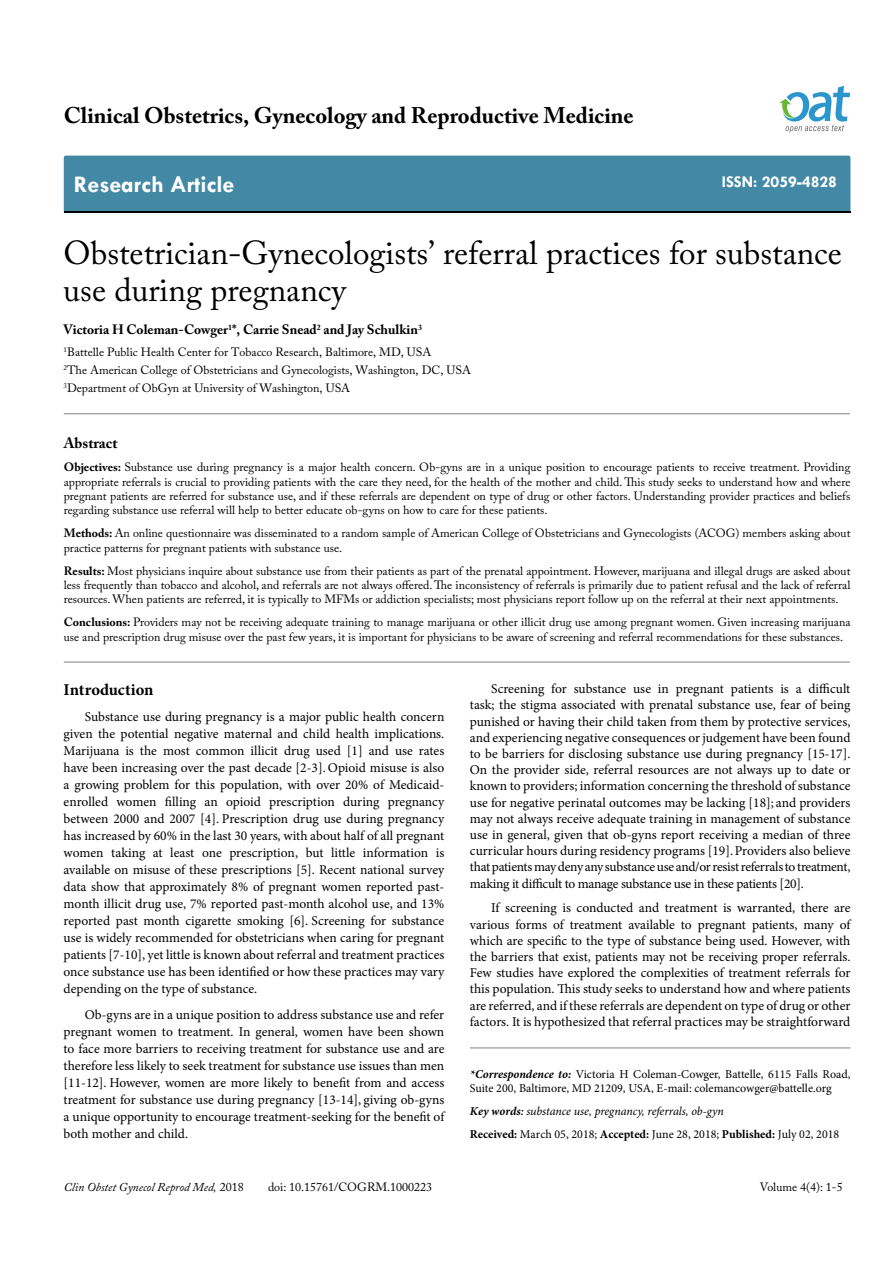
<style>
.page{position:relative;width:893px;height:1263px;background:#fff}
.page>*{position:absolute;margin:0;border:0;box-sizing:border-box;transform-origin:0 0}
.t1{font:33px/37.5px "Adobe Caslon Pro";color:#000}
.t2{font:700 24px "Tw Cen";color:#fff}
.t3{font:700 22.5px "Adobe Caslon Pro";color:#000}
.t4{font:700 16.5px "Tw Cen";color:#fff}
.t5{font:700 16.5px "Minion Pro";letter-spacing:-.005em;color:#000}
.t6{font:700 15px "Adobe Caslon Pro";color:#000}
.t7{font:13.5px/16.2px "Minion Pro";letter-spacing:-.005em;color:#000;text-align:justify}
.t8{font:700 13.5px "Adobe Caslon Pro";color:#000}
.t9{font:12px/14.4px "Adobe Caslon Pro";color:#000}
.t10{font:12px/14.4px "Minion Pro";color:#000}
.t11{font:italic 12px/23px "Minion Pro";letter-spacing:-.005em;color:#000}
.t12{font:italic 12px "Adobe Caslon Pro";color:#000}
.s1{font-weight:700}
.s2{font-weight:700;font-style:italic}
.s3{font-weight:600}
.s4{font-weight:700;font-style:normal}
.s5{font-style:normal}
</style>
<div class="page">
<div style="left:64px;top:156px;width:786px;height:56px;background:#4389a5"></div>
<svg style="left:779px;top:86px;width:71px;height:47px"></svg>
<hr style="left:64px;top:413px;width:786px;height:1px;background:#808285">
<hr style="left:64px;top:662px;width:786px;height:1px;background:#808285">
<hr style="left:470px;top:1048px;width:380px;height:1px;background:#808285">
<h3 class="t3" style="left:64px;top:102px;width:571px">Clinical Obstetrics, Gynecology and Reproductive Medicine</h3>
<h2 class="t2" style="left:74px;top:170px;width:162px">Research Article</h2>
<p class="t4" style="left:722px;top:172px;width:117px">ISSN: 2059-4828</p>
<h1 class="t1" style="left:64px;top:233px;width:780px">Obstetrician-Gynecologists’ referral practices for substance use during pregnancy</h1>
<p class="t8" style="left:64px;top:322px;width:360px">Victoria H Coleman-Cowger<sup>1</sup>*, Carrie Snead<sup>2</sup> and Jay Schulkin<sup>3</sup></p>
<p class="t9" style="left:64px;top:343px;width:409px;line-height:18px"><sup>1</sup>Battelle Public Health Center for Tobacco Research, Baltimore, MD, USA<br><sup>2</sup>The American College of Obstetricians and Gynecologists, Washington, DC, USA<br><sup>3</sup>Department of ObGyn at University of Washington, USA</p>
<p class="t6" style="left:64px;top:434px;width:55px">Abstract</p>
<p class="t9" style="left:64px;top:460px;width:788px;text-align:justify"><span class="s1">Objectives:</span> Substance use during pregnancy is a major health concern. Ob-gyns are in a unique position to encourage patients to receive treatment. Providing appropriate referrals is crucial to providing patients with the care they need, for the health of the mother and child. This study seeks to understand how and where pregnant patients are referred for substance use, and if these referrals are dependent on type of drug or other factors. Understanding provider practices and beliefs regarding substance use referral will help to better educate ob-gyns on how to care for these patients.</p>
<p class="t9" style="left:64px;top:526px;width:788px"><span class="s1">Methods:</span> An online questionnaire was disseminated to a random sample of American College of Obstetricians and Gynecologists (ACOG) members asking about practice patterns for pregnant patients with substance use.</p>
<p class="t9" style="left:64px;top:563px;width:788px;text-align:justify"><span class="s1">Results:</span> Most physicians inquire about substance use from their patients as part of the prenatal appointment. However, marijuana and illegal drugs are asked about less frequently than tobacco and alcohol, and referrals are not always offered. The inconsistency of referrals is primarily due to patient refusal and the lack of referral resources. When patients are referred, it is typically to MFMs or addiction specialists; most physicians report follow up on the referral at their next appointments.</p>
<p class="t9" style="left:64px;top:615px;width:788px"><span class="s1">Conclusions:</span> Providers may not be receiving adequate training to manage marijuana or other illicit drug use among pregnant women. Given increasing marijuana use and prescription drug misuse over the past few years, it is important for physicians to be aware of screening and referral recommendations for these substances.</p>
<p class="t5" style="left:64px;top:678px;width:91px">Introduction</p>
<p class="t7" style="left:64px;top:708px;width:382px;line-height:17px;text-indent:21px">Substance use during pregnancy is a major public health concern given the potential negative maternal and child health implications.<br>Marijuana is the most common illicit drug used [1] and use rates have been increasing over the past decade [2-3]. Opioid misuse is also a growing problem for this population, with over 20% of Medicaid&shy;enrolled women filling an opioid prescription during pregnancy between 2000 and 2007 [4]. Prescription drug use during pregnancy has increased by 60% in the last 30 years, with about half of all pregnant women taking at least one prescription, but little information is available on misuse of these prescriptions [5]. Recent national survey data show that approximately 8% of pregnant women reported past&shy;month illicit drug use, 7% reported past-month alcohol use, and 13% reported past month cigarette smoking [6]. Screening for substance use is widely recommended for obstetricians when caring for pregnant patients [7-10], yet little is known about referral and treatment practices once substance use has been identified or how these practices may vary depending on the type of substance.</p>
<p class="t7" style="left:64px;top:1006px;width:382px;line-height:17.1px;text-indent:21px">Ob-gyns are in a unique position to address substance use and refer pregnant women to treatment. In general, women have been shown to face more barriers to receiving treatment for substance use and are therefore less likely to seek treatment for substance use issues than men [11-12]. However, women are more likely to benefit from and access treatment for substance use during pregnancy [13-14], giving ob-gyns a unique opportunity to encourage treatment-seeking for the benefit of both mother and child.</p>
<p class="t7" style="left:470px;top:681px;width:382px;text-indent:21px">Screening for substance use in pregnant patients is a difficult task; the stigma associated with prenatal substance use, fear of being punished or having their child taken from them by protective services, and experiencing negative consequences or judgement have been found to be barriers for disclosing substance use during pregnancy [15-17].<br>On the provider side, referral resources are not always up to date or known to providers; information concerning the threshold of substance use for negative perinatal outcomes may be lacking [18]; and providers may not always receive adequate training in management of substance use in general, given that ob-gyns report receiving a median of three curricular hours during residency programs [19].Providers also believe that patients may deny any substance use and/or resist referrals to treatment, making it difficult to manage substance use in these patients [20].</p>
<p class="t7" style="left:470px;top:900px;width:382px;text-indent:21px">If screening is conducted and treatment is warranted, there are various forms of treatment available to pregnant patients, many of which are specific to the type of substance being used. However, with the barriers that exist, patients may not be receiving proper referrals.<br>Few studies have explored the complexities of treatment referrals for this population. This study seeks to understand how and where patients are referred, and if these referrals are dependent on type of drug or other factors. It is hypothesized that referral practices may be straightforward</p>
<p class="t10" style="left:470px;top:1067px;width:382px"><span class="s2">*Correspondence to:</span> Victoria H Coleman-Cowger, Battelle, 6115 Falls Road,<br>Suite 200, Baltimore, MD 21209, USA, E-mail: colemancowger@battelle.org</p>
<p class="t11" style="left:470px;top:1100px;width:371px"><span class="s1">Key words</span><span class="s3">:</span> substance use, pregnancy, referrals, ob-gyn<br><span class="s4">Received:</span> <span class="s5">March 05, 2018;</span> <span class="s4">Accepted:</span> <span class="s5">June 28, 2018;</span> <span class="s4">Published:</span> <span class="s5">July 02, 2018</span></p>
<p class="t12" style="left:64px;top:1180px;width:181px">Clin Obstet Gynecol Reprod Med, <span class="s5">2018</span></p>
<p class="t9" style="left:268px;top:1180px;width:166px">doi: 10.15761/COGRM.1000223</p>
<p class="t9" style="left:760px;top:1180px;width:84px">Volume 4(4): 1-5</p>
</div>
